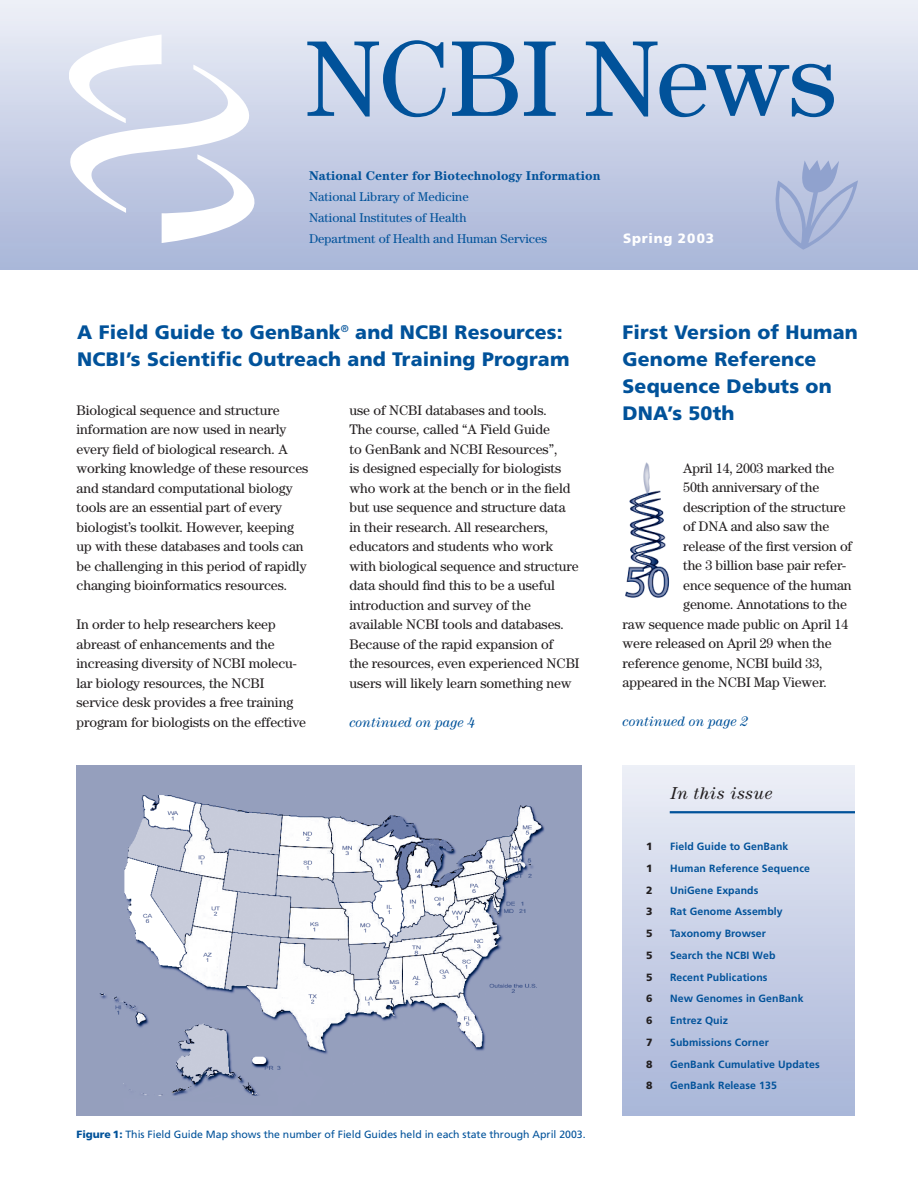
<style>
.page{position:relative;width:918px;height:1188px;background:#fff}
.page>*{position:absolute;margin:0;border:0;box-sizing:border-box;transform-origin:0 0}
.t1{font:108px "Century";letter-spacing:-.025em;color:#01529a}
.t2{font:italic 102px "Mini Pics Lil Flowers";color:#90a2ce}
.t3{font:900 19.5px/27px "Frutiger";letter-spacing:.01em;color:#01529a}
.t4{font:italic 17.25px "Century";letter-spacing:.025em;color:#231f20}
.t5{font:13.8px/19.5px "Century";letter-spacing:-.005em;color:#231f20}
.t6{font:italic 13.8px "Century";color:#01529a}
.t7{font:900 13.5px "Frutiger";letter-spacing:.05em;color:#fff}
.t8{font:12.75px/21px "Century";color:#01529a}
.t9{font:700 12.75px "Century";color:#01529a}
.t10{font:700 10.5px "Frutiger";letter-spacing:.01em;color:#01529a}
.t11{font:10.5px "Frutiger";color:#01529a}
.t12{font:900 10.5px "Frutiger";color:#231f20}
.s1{font-weight:900}
</style>
<div class="page">
<img style="left:76px;top:765px;width:506px;height:351px">
<div style="left:622px;top:765px;width:233px;height:351px;background:linear-gradient(to bottom,#ebeef6,#a8b5d8)"></div>
<img style="left:625px;top:462px;width:45px;height:136px">
<hr style="left:670px;top:811px;width:185px;height:2px;background:#01529a">
<div style="left:0;top:0;width:918px;height:270px;background:linear-gradient(to bottom,#edeff7,#a8b5d8)"></div>
<svg style="left:69px;top:34px;width:185px;height:209px"></svg>
<h1 class="t1" style="left:304px;top:42px;width:534px">NCBI News</h1>
<p class="t9" style="left:309px;top:172px;width:293px">National Center for Biotechnology Information</p>
<p class="t8" style="left:309px;top:187px;width:240px">National Library of Medicine<br>National Institutes of Health<br>Department of Health and Human Services</p>
<p class="t7" style="left:623px;top:233px;width:92px">Spring 2003</p>
<h2 class="t2" style="left:762px;top:152px;width:105px">[</h2>
<h3 class="t3" style="left:77px;top:320px;width:494px">A Field Guide to GenBank<sup>®</sup> and NCBI Resources:<br>NCBI’s Scientific Outreach and Training Program</h3>
<p class="t5" style="left:76px;top:401px;width:233px">Biological sequence and structure information are now used in nearly every field of biological research. A working knowledge of these resources and standard computational biology tools are an essential part of every biologist’s toolkit. However, keeping up with these databases and tools can be challenging in this period of rapidly changing bioinformatics resources.</p>
<p class="t5" style="left:76px;top:616px;width:231px">In order to help researchers keep abreast of enhancements and the increasing diversity of NCBI molecu&shy;lar biology resources, the NCBI service desk provides a free training program for biologists on the effective</p>
<p class="t5" style="left:350px;top:401px;width:231px">use of NCBI databases and tools.<br>The course, called “A Field Guide<br>to GenBank and NCBI Resources”,<br>is designed especially for biologists who work at the bench or in the field but use sequence and structure data in their research. All researchers, educators and students who work with biological sequence and structure data should find this to be a useful introduction and survey of the available NCBI tools and databases.<br>Because of the rapid expansion of<br>the resources, even experienced NCBI users will likely learn something new</p>
<p class="t6" style="left:350px;top:717px;width:127px">continued on page 4</p>
<p class="t11" style="left:76px;top:1130px;width:511px"><span class="s1">Figure 1:</span> This Field Guide Map shows the number of Field Guides held in each state through April 2003.</p>
<h3 class="t3" style="left:622px;top:320px;width:237px">First Version of Human<br>Genome Reference<br>Sequence Debuts on<br>DNA’s 50th</h3>
<p class="t5" style="left:683px;top:460px;width:153px">April 14, 2003 marked the</p>
<p class="t5" style="left:683px;top:479px;width:138px">50th anniversary of the</p>
<p class="t5" style="left:683px;top:499px;width:164px">description of the structure</p>
<p class="t5" style="left:683px;top:518px;width:148px">of DNA and also saw the</p>
<p class="t5" style="left:683px;top:538px;width:171px">release of the first version of</p>
<p class="t5" style="left:683px;top:557px;width:164px">the 3 billion base pair refer-</p>
<p class="t5" style="left:683px;top:577px;width:170px">ence sequence of the human</p>
<p class="t5" style="left:683px;top:596px;width:165px">genome. Annotations to the</p>
<p class="t5" style="left:623px;top:616px;width:227px">raw sequence made public on April 14</p>
<p class="t5" style="left:623px;top:635px;width:210px">were released on April 29 when the</p>
<p class="t5" style="left:623px;top:655px;width:201px">reference genome, NCBI build 33,</p>
<p class="t5" style="left:623px;top:674px;width:206px">appeared in the NCBI Map Viewer.</p>
<p class="t6" style="left:623px;top:717px;width:127px">continued on page 2</p>
<p class="t4" style="left:670px;top:787px;width:103px">In this issue</p>
<p class="t12" style="left:646px;top:842px;width:8px">1</p>
<p class="t10" style="left:670px;top:842px;width:120px">Field Guide to GenBank</p>
<p class="t12" style="left:646px;top:864px;width:8px">1</p>
<p class="t10" style="left:670px;top:864px;width:141px">Human Reference Sequence</p>
<p class="t12" style="left:646px;top:886px;width:8px">2</p>
<p class="t10" style="left:670px;top:886px;width:90px">UniGene Expands</p>
<p class="t12" style="left:646px;top:907px;width:8px">3</p>
<p class="t10" style="left:670px;top:907px;width:114px">Rat Genome Assembly</p>
<p class="t12" style="left:646px;top:929px;width:8px">5</p>
<p class="t10" style="left:670px;top:929px;width:97px">Taxonomy Browser</p>
<p class="t12" style="left:646px;top:951px;width:8px">5</p>
<p class="t10" style="left:670px;top:951px;width:107px">Search the NCBI Web</p>
<p class="t12" style="left:646px;top:973px;width:8px">5</p>
<p class="t10" style="left:670px;top:973px;width:99px">Recent Publications</p>
<p class="t12" style="left:646px;top:994px;width:8px">6</p>
<p class="t10" style="left:670px;top:994px;width:135px">New Genomes in GenBank</p>
<p class="t12" style="left:646px;top:1016px;width:8px">6</p>
<p class="t10" style="left:670px;top:1016px;width:60px">Entrez Quiz</p>
<p class="t12" style="left:646px;top:1038px;width:8px">7</p>
<p class="t10" style="left:670px;top:1038px;width:100px">Submissions Corner</p>
<p class="t12" style="left:646px;top:1060px;width:8px">8</p>
<p class="t10" style="left:670px;top:1060px;width:151px">GenBank Cumulative Updates</p>
<p class="t12" style="left:646px;top:1081px;width:8px">8</p>
<p class="t10" style="left:670px;top:1081px;width:108px">GenBank Release 135</p>
</div>
